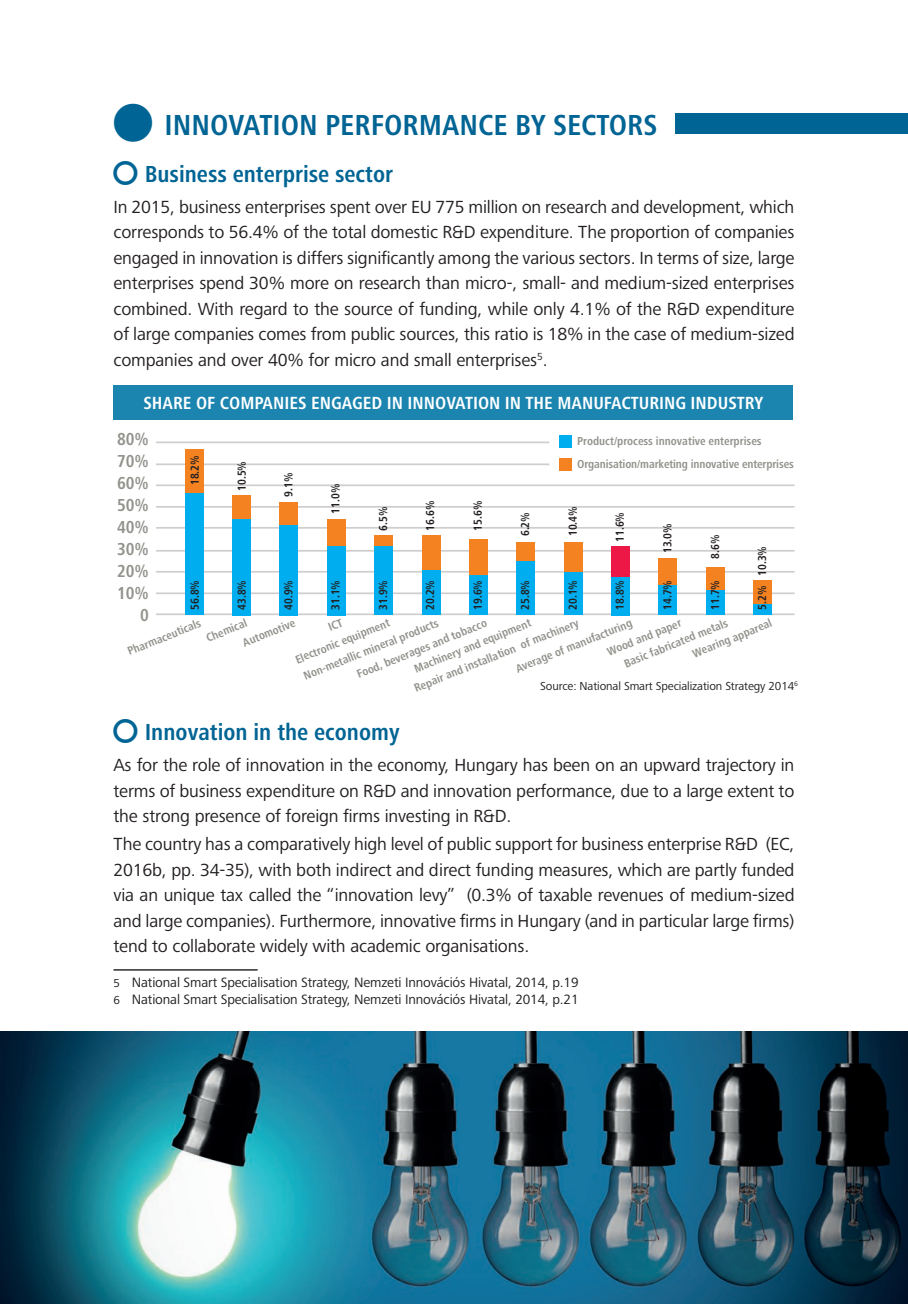
<style>
.page{position:relative;width:908px;height:1304px;background:#fff}
.page>*{position:absolute;margin:0;border:0;box-sizing:border-box;transform-origin:0 0}
.t1{font:700 condensed 30px "Frutiger Next Pro";color:#006494}
.t2{font:700 condensed 24px "Frutiger Next Pro";color:#006494}
.t3{font:18.2px/25.4px "Frutiger Next Pro";letter-spacing:-.01em;color:#231f20;text-align:justify}
.t4{font:700 condensed 18.2px "Frutiger Next Pro";color:#fff}
.t5{font:700 condensed 18px/22px "Frutiger Next Pro";color:#92928d;text-align:right}
.t6{font:14px/16.8px "Frutiger Next Pro";letter-spacing:-.01em;color:#231f20}
.t7{font:700 condensed 12px/17.8px "Frutiger Next Pro";letter-spacing:-.01em;color:#92928d}
.t8{font:700 condensed 12px "Frutiger Next Pro";color:#231f20}
.t9{font:12px "Frutiger Next Pro";letter-spacing:-.01em;color:#231f20}
.s1{font-size:12px}
</style>
<div class="page">
<hr style="left:113px;top:969px;width:144px;height:2px;background:#231f20">
<hr style="left:156px;top:613px;width:638px;height:2px;background:#cdcecd">
<hr style="left:156px;top:592px;width:638px;height:2px;background:#cdcecd">
<hr style="left:156px;top:571px;width:638px;height:2px;background:#cdcecd">
<hr style="left:156px;top:550px;width:638px;height:2px;background:#cdcecd">
<hr style="left:156px;top:527px;width:638px;height:2px;background:#cdcecd">
<hr style="left:156px;top:506px;width:638px;height:2px;background:#cdcecd">
<hr style="left:156px;top:484px;width:638px;height:2px;background:#cdcecd">
<hr style="left:156px;top:463px;width:393px;height:2px;background:#cdcecd">
<hr style="left:156px;top:441px;width:393px;height:2px;background:#cdcecd">
<div style="left:185px;top:450px;width:18px;height:165px;background:#00aeef"></div>
<div style="left:232px;top:495px;width:19px;height:120px;background:#00aeef"></div>
<div style="left:279px;top:503px;width:19px;height:112px;background:#00aeef"></div>
<div style="left:327px;top:520px;width:18px;height:95px;background:#00aeef"></div>
<div style="left:374px;top:536px;width:19px;height:79px;background:#00aeef"></div>
<div style="left:421px;top:536px;width:19px;height:79px;background:#00aeef"></div>
<div style="left:469px;top:539px;width:18px;height:76px;background:#00aeef"></div>
<div style="left:516px;top:543px;width:18px;height:72px;background:#00aeef"></div>
<div style="left:563px;top:543px;width:19px;height:72px;background:#00aeef"></div>
<div style="left:611px;top:546px;width:18px;height:69px;background:#00aeef"></div>
<div style="left:658px;top:558px;width:18px;height:57px;background:#00aeef"></div>
<div style="left:705px;top:567px;width:19px;height:48px;background:#00aeef"></div>
<div style="left:753px;top:581px;width:18px;height:34px;background:#00aeef"></div>
<div style="left:185px;top:450px;width:18px;height:43px;background:#f58220"></div>
<div style="left:232px;top:495px;width:19px;height:23px;background:#f58220"></div>
<div style="left:279px;top:503px;width:19px;height:22px;background:#f58220"></div>
<div style="left:327px;top:520px;width:18px;height:26px;background:#f58220"></div>
<div style="left:374px;top:536px;width:19px;height:10px;background:#f58220"></div>
<div style="left:421px;top:536px;width:19px;height:34px;background:#f58220"></div>
<div style="left:469px;top:539px;width:18px;height:36px;background:#f58220"></div>
<div style="left:516px;top:543px;width:18px;height:18px;background:#f58220"></div>
<div style="left:563px;top:543px;width:19px;height:29px;background:#f58220"></div>
<div style="left:611px;top:546px;width:18px;height:30px;background:#ed1845"></div>
<div style="left:658px;top:558px;width:18px;height:27px;background:#f58220"></div>
<div style="left:705px;top:567px;width:19px;height:23px;background:#f58220"></div>
<div style="left:753px;top:581px;width:18px;height:23px;background:#f58220"></div>
<div style="left:559px;top:435px;width:12px;height:13px;background:#00aeef"></div>
<div style="left:559px;top:458px;width:12px;height:13px;background:#f58220"></div>
<img style="left:0;top:1032px;width:907px;height:272px">
<div style="left:675px;top:113px;width:232px;height:21px;background:#006494"></div>
<div style="left:113px;top:386px;width:679px;height:34px;background:#1b85b0"></div>
<h1 class="t1" style="left:164px;top:108px;width:494px">INNOVATION PERFORMANCE BY SECTORS</h1>
<h2 class="t2" style="left:145px;top:160px;width:250px">Business enterprise sector</h2>
<p class="t3" style="left:113px;top:194px;width:682px">In 2015, business enterprises spent over EU 775 million on research and development, which corresponds to 56.4% of the total domestic R&amp;D expenditure. The proportion of companies engaged in innovation is differs significantly among the various sectors. In terms of size, large enterprises spend 30% more on research than micro-, small- and medium-sized enterprises combined. With regard to the source of funding, while only 4.1% of the R&amp;D expenditure of large companies comes from public sources, this ratio is 18% in the case of medium-sized companies and over 40% for micro and small enterprises<sup>5</sup>.</p>
<p class="t4" style="left:143px;top:393px;width:621px">SHARE OF COMPANIES ENGAGED IN INNOVATION IN THE MANUFACTURING INDUSTRY</p>
<p class="t5" style="left:117px;top:428px;width:33px">80%<br>70%<br>60%<br>50%<br>40%<br>30%<br>20%<br>10%<br>0</p>
<p class="t7" style="left:125px;top:643px;width:79px;rotate:-22deg">Pharmaceuticals</p>
<p class="t7" style="left:203px;top:630px;width:45px;rotate:-22deg">Chemical</p>
<p class="t7" style="left:577px;top:430px;width:218px;line-height:22.6px">Product/process innovative enterprises<br>Organisation/marketing innovative enterprises</p>
<p class="t8" style="left:188px;top:485px;width:32px;rotate:-90deg">18.2%</p>
<p class="t8" style="left:235px;top:491px;width:32px;rotate:-90deg">10.5%</p>
<p class="t8" style="left:281px;top:497px;width:26px;rotate:-90deg">9.1%</p>
<p class="t8" style="left:328px;top:514px;width:32px;rotate:-90deg">11.0%</p>
<p class="t8" style="left:376px;top:531px;width:26px;rotate:-90deg">6.5%</p>
<p class="t8" style="left:423px;top:531px;width:32px;rotate:-90deg">16.6%</p>
<p class="t8" style="left:471px;top:531px;width:32px;rotate:-90deg">15.6%</p>
<p class="t8" style="left:518px;top:536px;width:26px;rotate:-90deg">6.2%</p>
<p class="t8" style="left:565px;top:536px;width:32px;rotate:-90deg">10.4%</p>
<p class="t8" style="left:612px;top:542px;width:32px;rotate:-90deg">11.6%</p>
<p class="t8" style="left:660px;top:553px;width:32px;rotate:-90deg">13.0%</p>
<p class="t8" style="left:708px;top:559px;width:26px;rotate:-90deg">8.6%</p>
<p class="t8" style="left:755px;top:576px;width:32px;rotate:-90deg">10.3%</p>
<p class="t8" style="left:188px;top:610px;width:32px;rotate:-90deg">56.8%</p>
<p class="t8" style="left:235px;top:610px;width:32px;rotate:-90deg">43.8%</p>
<p class="t8" style="left:281px;top:610px;width:32px;rotate:-90deg">40.9%</p>
<p class="t8" style="left:328px;top:610px;width:32px;rotate:-90deg">31.1%</p>
<p class="t8" style="left:376px;top:610px;width:32px;rotate:-90deg">31.9%</p>
<p class="t8" style="left:423px;top:610px;width:32px;rotate:-90deg">20.2%</p>
<p class="t8" style="left:471px;top:610px;width:32px;rotate:-90deg">19.6%</p>
<p class="t8" style="left:518px;top:610px;width:32px;rotate:-90deg">25.8%</p>
<p class="t8" style="left:565px;top:610px;width:32px;rotate:-90deg">20.1%</p>
<p class="t8" style="left:612px;top:610px;width:32px;rotate:-90deg">18.8%</p>
<p class="t8" style="left:660px;top:610px;width:32px;rotate:-90deg">14.7%</p>
<p class="t8" style="left:708px;top:610px;width:32px;rotate:-90deg">11.7%</p>
<p class="t8" style="left:755px;top:610px;width:26px;rotate:-90deg">5.2%</p>
<p class="t7" style="left:689px;top:646px;width:86px;rotate:-22deg">Wearing appareal</p>
<p class="t9" style="left:540px;top:679px;width:259px">Source: National Smart Specialization Strategy 2014<sup>6</sup></p>
<p class="t7" style="left:404px;top:663px;width:178px;text-indent:7px;rotate:-22deg">Machinery and equipment<br>Repair and installation of machinery</p>
<p class="t7" style="left:240px;top:635px;width:57px;rotate:-22deg">Automotive</p>
<p class="t7" style="left:292px;top:652px;width:102px;rotate:-22deg">Electronic equipment</p>
<p class="t7" style="left:621px;top:656px;width:112px;rotate:-22deg">Basic fabricated metals</p>
<p class="t7" style="left:604px;top:644px;width:80px;rotate:-22deg">Wood and paper</p>
<p class="t7" style="left:300px;top:668px;width:146px;rotate:-22deg">Non-metallic mineral products</p>
<p class="t7" style="left:354px;top:666px;width:141px;rotate:-22deg">Food, beverages and tobacco</p>
<p class="t7" style="left:512px;top:661px;width:126px;rotate:-22deg">Average of manufacturing</p>
<h2 class="t2" style="left:145px;top:718px;width:256px">Innovation in the economy</h2>
<p class="t3" style="left:113px;top:752px;width:682px">As for the role of innovation in the economy, Hungary has been on an upward trajectory in terms of business expenditure on R&amp;D and innovation performance, due to a large extent to the strong presence of foreign firms investing in R&amp;D.</p>
<p class="t3" style="left:113px;top:832px;width:682px">The country has a comparatively high level of public support for business enterprise R&amp;D (EC, 2016b, pp. 34-35), with both indirect and direct funding measures, which are partly funded via an unique tax called the “innovation levy” (0.3% of taxable revenues of medium-sized and large companies). Furthermore, innovative firms in Hungary (and in particular large firms) tend to collaborate widely with academic organisations.</p>
<p class="t6" style="left:113px;top:974px;width:466px"><span class="s1">5</span> National Smart Specialisation Strategy, Nemzeti Innovációs Hivatal, 2014, p.19<br><span class="s1">6</span> National Smart Specialisation Strategy, Nemzeti Innovációs Hivatal, 2014, p.21</p>
</div>
